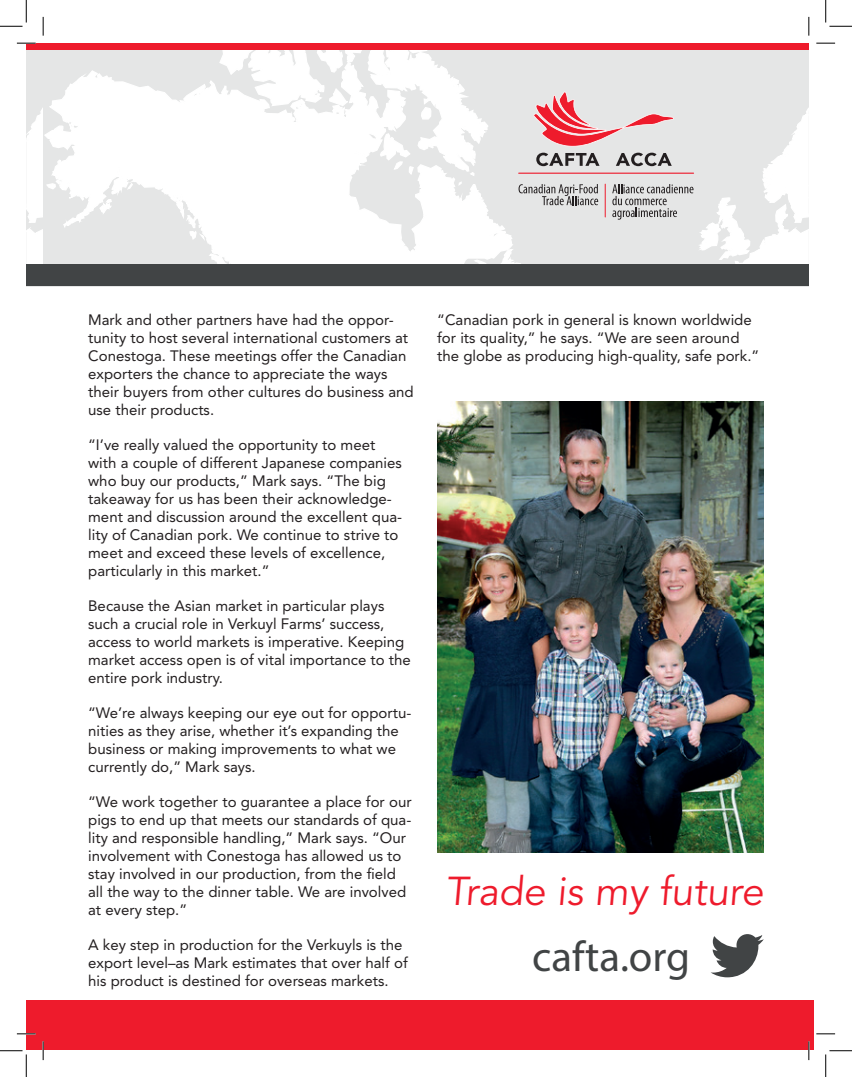
<style>
.page{position:relative;width:852px;height:1077px;background:#fff}
.page>*{position:absolute;margin:0;border:0;box-sizing:border-box;transform-origin:0 0}
.t1{font:42.88px "Myriad Pro";color:#414445}
.t2{font:40px "Avenir LT Std";color:#ee1b2c}
.t3{font:15px/18px "Avenir LT Std";color:#231f20}
</style>
<div class="page">
<div style="left:44px;top:1000px;width:769px;height:49px;background:#ee1b2c"></div>
<div style="left:26px;top:1000px;width:17px;height:49px;background:#ee1b2c"></div>
<div style="left:26px;top:43px;width:17px;height:243px;background:#e5e6e6"></div>
<div style="left:26px;top:264px;width:17px;height:22px;background:#414445"></div>
<div style="left:26px;top:43px;width:17px;height:7px;background:#ee1b2c"></div>
<svg style="left:26px;top:108px;width:17px;height:156px"></svg>
<svg style="left:43px;top:61px;width:123px;height:203px"></svg>
<div style="left:43px;top:264px;width:765px;height:22px;background:#414445"></div>
<div style="left:43px;top:43px;width:765px;height:7px;background:#ee1b2c"></div>
<svg style="left:166px;top:50px;width:642px;height:214px"></svg>
<hr style="left:604px;top:184px;width:1px;height:33px;background:#ee1b2c">
<svg style="left:711px;top:934px;width:52px;height:43px"></svg>
<img style="left:437px;top:401px;width:326px;height:451px">
<svg style="left:17px;top:42px;width:19px;height:2px"></svg>
<svg style="left:816px;top:42px;width:18px;height:2px"></svg>
<svg style="left:17px;top:1033px;width:19px;height:1px"></svg>
<svg style="left:816px;top:1033px;width:18px;height:1px"></svg>
<svg style="left:42px;top:17px;width:2px;height:19px"></svg>
<svg style="left:42px;top:1041px;width:2px;height:18px"></svg>
<svg style="left:808px;top:17px;width:1px;height:19px"></svg>
<svg style="left:807px;top:1041px;width:2px;height:18px"></svg>
<svg style="left:0;top:0;width:27px;height:27px"></svg>
<svg style="left:0;top:1050px;width:27px;height:26px"></svg>
<svg style="left:825px;top:0;width:26px;height:27px"></svg>
<svg style="left:825px;top:1050px;width:26px;height:26px"></svg>
<p class="t3" style="left:88px;top:311px;width:327px">Mark and other partners have had the oppor&shy;tunity to host several international customers at Conestoga. These meetings offer the Canadian exporters the chance to appreciate the ways their buyers from other cultures do business and use their products.</p>
<p class="t3" style="left:88px;top:436px;width:315px">“I’ve really valued the opportunity to meet with a couple of different Japanese companies who buy our products,” Mark says. “The big takeaway for us has been their acknowledge&shy;ment and discussion around the excellent qua&shy;lity of Canadian pork. We continue to strive to meet and exceed these levels of excellence, particularly in this market.”</p>
<p class="t3" style="left:88px;top:597px;width:324px">Because the Asian market in particular plays such a crucial role in Verkuyl Farms’ success, access to world markets is imperative. Keeping market access open is of vital importance to the entire pork industry.</p>
<p class="t3" style="left:88px;top:704px;width:324px">“We’re always keeping our eye out for opportu&shy;nities as they arise, whether it’s expanding the business or making improvements to what we currently do,” Mark says.</p>
<p class="t3" style="left:88px;top:793px;width:325px">“We work together to guarantee a place for our pigs to end up that meets our standards of qua&shy;lity and responsible handling,” Mark says. “Our involvement with Conestoga has allowed us to stay involved in our production, from the field all the way to the dinner table. We are involved at every step.”</p>
<p class="t3" style="left:88px;top:935px;width:321px">A key step in production for the Verkuyls is the export level–as Mark estimates that over half of his product is destined for overseas markets.</p>
<p class="t3" style="left:437px;top:311px;width:323px">“Canadian pork in general is known worldwide for its quality,” he says. “We are seen around the globe as producing high-quality, safe pork.”</p>
<h2 class="t2" style="left:445px;top:868px;width:323px">Trade is my future</h2>
<h1 class="t1" style="left:532px;top:929px;width:159px">cafta.org</h1>
</div>
